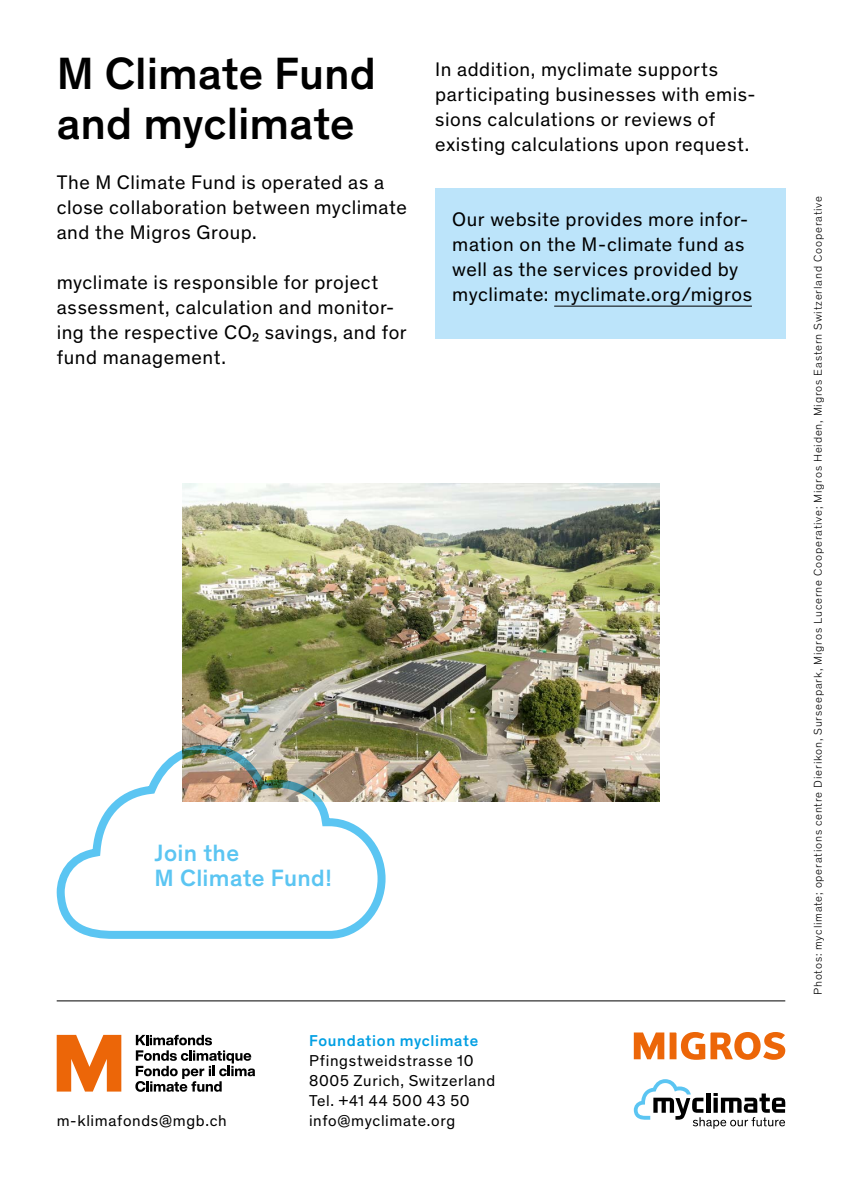
<style>
.page{position:relative;width:842px;height:1191px;background:#fff}
.page>*{position:absolute;margin:0;border:0;box-sizing:border-box;transform-origin:0 0}
.t1{font:500 46px/50px "Theinhardt";color:#000}
.t2{font:500 24px/25px "Theinhardt";letter-spacing:.015em;color:#5bc5f2}
.t3{font:20px/25px "Theinhardt";letter-spacing:.03em;color:#000}
.t4{font:16px/20px "Theinhardt";letter-spacing:.04em;color:#000}
.t5{font:500 16px "Theinhardt";letter-spacing:.04em;color:#009fe3}
.t6{font:300 11.6px "Theinhardt";letter-spacing:.07em;color:#000}
</style>
<div class="page">
<hr style="left:57px;top:1000px;width:728px;height:1px;background:#000">
<svg style="left:634px;top:1079px;width:151px;height:49px"></svg>
<svg style="left:634px;top:1032px;width:30px;height:27px"></svg>
<svg style="left:670px;top:1032px;width:115px;height:27px"></svg>
<img style="left:183px;top:484px;width:476px;height:317px">
<svg style="left:56px;top:741px;width:334px;height:198px"></svg>
<div style="left:435px;top:189px;width:350px;height:150px;background:#bce4fa"></div>
<hr style="left:554px;top:306px;width:198px;height:1px;background:#000">
<svg style="left:57px;top:1034px;width:64px;height:57px"></svg>
<svg style="left:135px;top:1034px;width:120px;height:57px"></svg>
<h1 class="t1" style="left:57px;top:45px;width:321px">M Climate Fund and myclimate</h1>
<p class="t3" style="left:57px;top:168px;width:352px">The M Climate Fund is operated as a close collaboration between myclimate and the Migros Group.</p>
<p class="t3" style="left:57px;top:268px;width:352px">myclimate is responsible for project assessment, calculation and monitor&shy;ing the respective CO₂ savings, and for fund management.</p>
<p class="t3" style="left:435px;top:56px;width:322px">In addition, myclimate supports participating businesses with emis&shy;sions calculations or reviews of existing calculations upon request.</p>
<p class="t3" style="left:452px;top:206px;width:301px">Our website provides more infor&shy;mation on the M-climate fund as well as the services provided by myclimate: myclimate.org/migros</p>
<p class="t2" style="left:154px;top:838px;width:179px">Join the<br>M Climate Fund!</p>
<p class="t5" style="left:309px;top:1029px;width:171px">Foundation myclimate</p>
<p class="t4" style="left:309px;top:1050px;width:188px">Pfingstweidstrasse 10<br>8005 Zurich, Switzerland<br>Tel. +41 44 500 43 50</p>
<p class="t4" style="left:57px;top:1110px;width:172px">m-klimafonds@mgb.ch</p>
<p class="t4" style="left:309px;top:1110px;width:148px">info@myclimate.org</p>
<p class="t6" style="left:810px;top:995px;width:800px;rotate:-90deg">Photos: myclimate; operations centre Dierikon, Surseepark, Migros Lucerne Cooperative; Migros Heiden, Migros Eastern Switzerland Cooperative</p>
</div>
